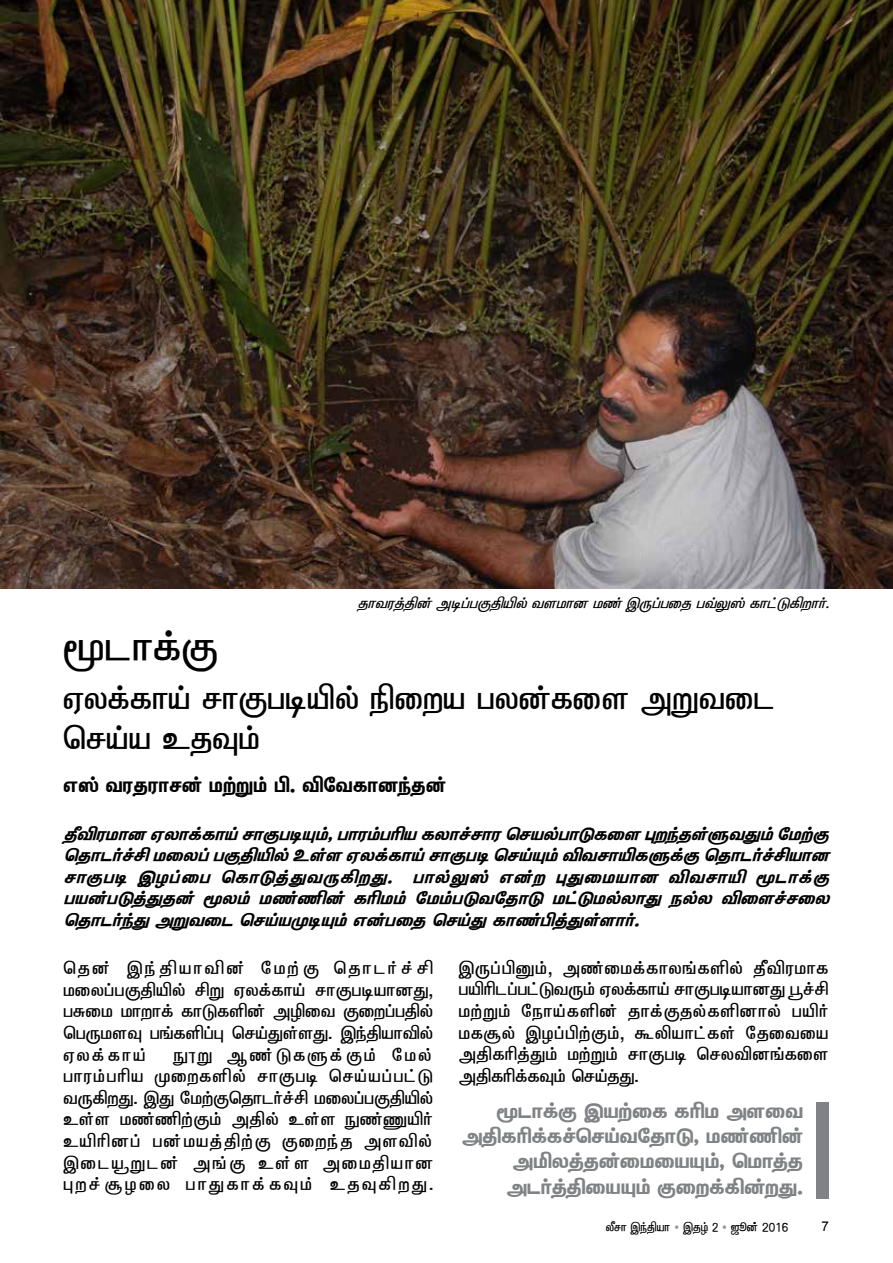
<style>
.page{position:relative;width:893px;height:1263px;background:#fff}
.page>*{position:absolute;margin:0;border:0;box-sizing:border-box;transform-origin:0 0}
.t1{font:42px "Sun Tommy Tamil Normal";color:#000}
.t2{font:33px/39.6px "Sun Tommy Tamil Normal";color:#000}
.t3{font:21px/25.2px "Sun Vijay Even Normal";letter-spacing:-.01em;color:#808285;text-align:right}
.t4{font:21px "Sun Vijay Even Normal";color:#000;scale:.95 1}
.t5{font:18px/21.6px "Sun Tommy Tamil Normal";letter-spacing:.02em;color:#000;text-align:justify}
.t6{font:italic 18px/21.6px "Sun Vijay Even Normal";letter-spacing:.005em;color:#000;text-align:justify}
.t7{font:italic 15px "Sun Tommy Tamil Normal";color:#000}
.t8{font:13.5px "Arial";color:#000}
.t9{font:12.75px "Sun Tommy Tamil Normal";color:#000;scale:.9 1}
.s1{font-family:"Arial";font-size:13.5px;color:#939598}
</style>
<div class="page">
<div style="left:816px;top:1102px;width:13px;height:97px;background:#808285"></div>
<img style="left:0;top:0;width:893px;height:588px">
<p class="t7" style="left:358px;top:596px;width:477px">j htuj; jpd; mbg; gFjpapy; tskhd kz; ,Ug; gij gt; Y ]; fhl; Lfpw hh; .</p>
<h1 class="t1" style="left:64px;top:627px;width:157px">%lhf;F</h1>
<h2 class="t2" style="left:64px;top:682px;width:714px">Vyf;fha; rhFgbapy; epiwa gyd;fis mWtil nra;a cjTk;</h2>
<p class="t4" style="left:64px;top:775px;width:405px">v]; tujuhrd; kw;Wk; gp. tpNtfhde;jd;</p>
<p class="t6" style="left:64px;top:825px;width:773px">jPtpukhd Vyhf; fha; rhFgbAk; &gt;ghuk; ghpa fyhr; rhunray; ghLfis Gwe;js; StJ k; Nkw; F nj hlh; r; rpkiyg; gFjpapy; cs; s Vyf; fha; rhFgb nra; Ak; tptrhapfSf; F nj hlh; r; rpahd rhFgb ,og; ig nfhLj;J tUfpwJ. ghy;Y]; vd;w GJikahd tptrhap%lhf; F gad; gLj;Jjd; %yk; kz; zpd; fhpkk; Nkk; gLtNjhL kl; Lky; yhJ ey; y tpisr; riy nj hlh;e;J mW til nra; aKbAk; vd; gij nra;J fhz; gpj;J s; shh; .</p>
<p class="t5" style="left:459px;top:959px;width:372px">,Ug;gpDk;&gt; mz;ikf;fhyq;fspy; jPtpukhf gaphplg;gl;LtUk; Vyf;fha; rhFgbahdJ g+r;rp kw;Wk; Neha;fspd; jhf;Fjy;fspdhy; gaph; kf#y; ,og;gpw;Fk;&gt; $ypahl;fs; Njitia mjpfhpj;Jk; kw;Wk; rhFgb nrytpdq;fis mjpfhpf;fTk; nra;jJ.</p>
<p class="t3" style="left:462px;top:1100px;width:343px">%lhf;F ,aw;if fhpk msit mjpfhpf;fr;nra;tNjhL&gt; kz;zpd; mkpyj;jd;ikiaAk;&gt; nkhj;j mlh;j;jpiaAk; Fiwf;fpd;wJ.</p>
<p class="t5" style="left:64px;top:959px;width:372px">njd; ,e;jpahtpd; Nkw;F njhlh;r;rp kiyg;gFjpapy; rpW Vyf;fha; rhFgbahdJ&gt; gRik khwhf; fhLfspd; mopit Fiwg;gjpy; ngUksT gq;fspg;G nra;Js;sJ. ,e;jpahtpy; Vyf;fha;</p>
<p class="t5" style="left:64px;top:1045px;width:372px;text-indent:111px">E}W Mz;LfSf;Fk; Nky; ghuk;ghpa Kiwfspy; rhFgb nra;ag;gl;L tUfpwJ. ,J Nkw;Fnjhlh;r;rp kiyg;gFjpapy; cs;s kz;zpw;Fk; mjpy; cs;s Ez;Zaph; caphpdg; gd;kaj;jpw;F Fiwe;j mstpy; ,ila+Wld; mq;F cs;s mikjpahd Gwr;#oiy ghJfhf;fTk; cjTfpwJ.</p>
<p class="t9" style="left:606px;top:1221px;width:204px">yPrh ,e;jpah <span class="s1">•</span> ,jo; 2 <span class="s1">•</span> [_d; 2016</p>
<p class="t8" style="left:822px;top:1218px;width:9px">7</p>
</div>
